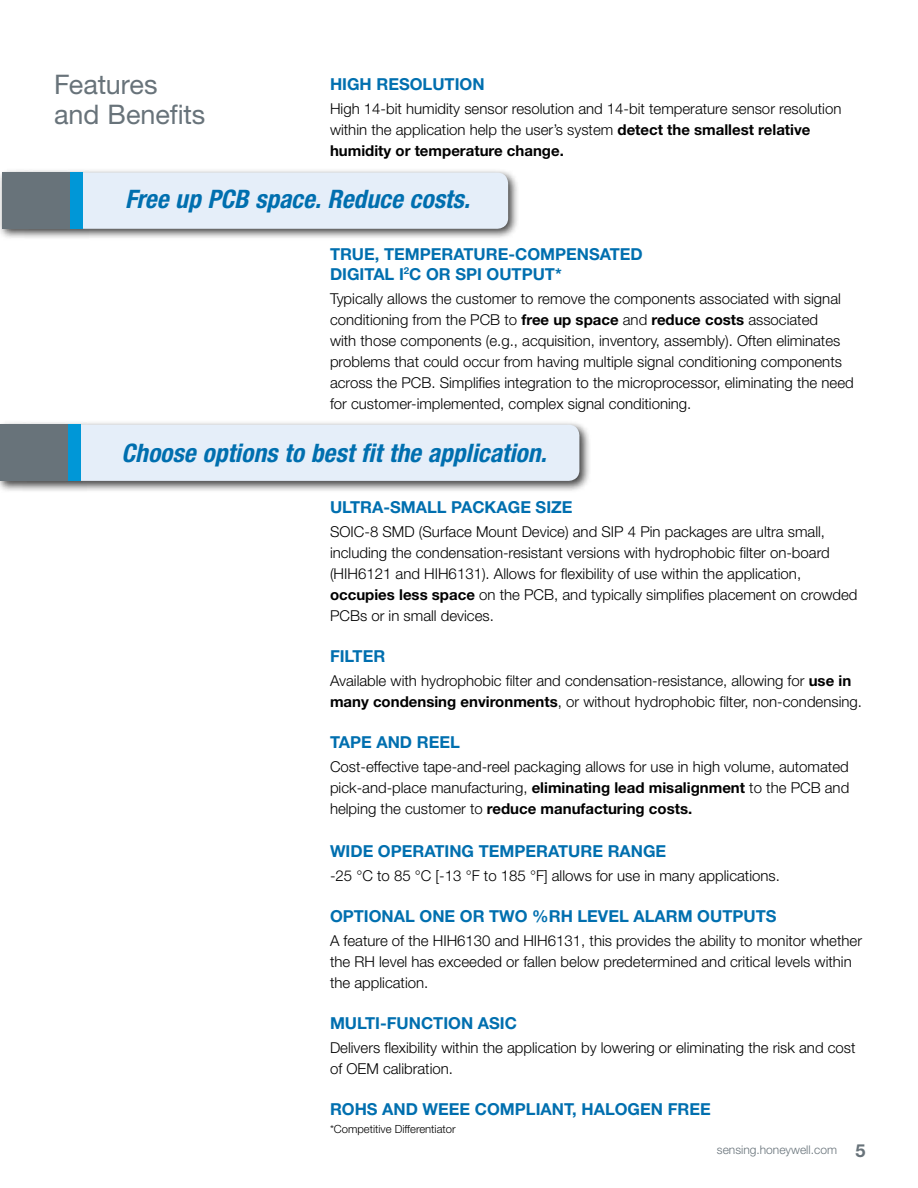
<style>
.page{position:relative;width:918px;height:1188px;background:#fff}
.page>*{position:absolute;margin:0;border:0;box-sizing:border-box;transform-origin:0 0}
.t1{font:27px/30px "Helvetica Neue LT Std";letter-spacing:-.005em;color:#68737a}
.t2{font:italic 700 condensed 25.5px "Helvetica Neue LT Std";color:#006faf}
.t3{font:700 16.5px/19.8px "Helvetica Neue LT Std";color:#006faf}
.t4{font:300 15px/21px "Helvetica Neue LT Std";color:#000}
.t5{font:300 12px "Helvetica Neue LT Std";color:#68737a}
.t6{font:300 11.25px "Helvetica Neue LT Std";color:#000}
.s1{font-weight:700}
.s2{font-weight:700;font-size:18px}
</style>
<div class="page">
<div style="left:0;top:168px;width:520px;height:73px;background:#000;opacity:.75"></div>
<div style="left:83px;top:173px;width:425px;height:56px;background:#e5eef9"></div>
<div style="left:23px;top:173px;width:60px;height:56px;background:#0097d7"></div>
<div style="left:2px;top:173px;width:68px;height:56px;background:#68737a"></div>
<div style="left:0;top:420px;width:591px;height:73px;background:#000;opacity:.75"></div>
<div style="left:81px;top:425px;width:498px;height:56px;background:#e5eef9"></div>
<div style="left:21px;top:425px;width:60px;height:56px;background:#0097d7"></div>
<div style="left:0;top:425px;width:68px;height:56px;background:#68737a"></div>
<h1 class="t1" style="left:54px;top:69px;width:153px">Features and Benefits</h1>
<p class="t3" style="left:330px;top:74px;width:156px">HIGH RESOLUTION</p>
<p class="t4" style="left:330px;top:98px;width:513px">High 14-bit humidity sensor resolution and 14-bit temperature sensor resolution within the application help the user’s system <span class="s1">detect the smallest relative humidity or temperature change.</span></p>
<h2 class="t2" style="left:125px;top:184px;width:346px">Free up PCB space. Reduce costs.</h2>
<p class="t3" style="left:330px;top:244px;width:314px">TRUE, TEMPERATURE-COMPENSATED<br>DIGITAL I<sup>2</sup>C OR SPI OUTPUT*</p>
<p class="t4" style="left:330px;top:288px;width:525px">Typically allows the customer to remove the components associated with signal conditioning from the PCB to <span class="s1">free up space</span> and <span class="s1">reduce costs</span> associated<br>with those components (e.g., acquisition, inventory, assembly). Often eliminates problems that could occur from having multiple signal conditioning components across the PCB. Simplifies integration to the microprocessor, eliminating the need for customer-implemented, complex signal conditioning.</p>
<h2 class="t2" style="left:122px;top:437px;width:427px">Choose options to best fit the application.</h2>
<p class="t3" style="left:330px;top:497px;width:244px">ULTRA-SMALL PACKAGE SIZE</p>
<p class="t4" style="left:330px;top:521px;width:529px">SOIC-8 SMD (Surface Mount Device) and SIP 4 Pin packages are ultra small, including the condensation-resistant versions with hydrophobic filter on-board (HIH6121 and HIH6131). Allows for flexibility of use within the application, <span class="s1">occupies less space</span> on the PCB, and typically simplifies placement on crowded PCBs or in small devices.</p>
<p class="t3" style="left:330px;top:646px;width:57px">FILTER</p>
<p class="t4" style="left:330px;top:670px;width:534px">Available with hydrophobic filter and condensation-resistance, allowing for <span class="s1">use in many condensing environments</span>, or without hydrophobic filter, non-condensing.</p>
<p class="t3" style="left:330px;top:732px;width:131px">TAPE AND REEL</p>
<p class="t4" style="left:330px;top:756px;width:521px;text-align:justify">Cost-effective tape-and-reel packaging allows for use in high volume, automated pick-and-place manufacturing, <span class="s1">eliminating lead misalignment</span> to the PCB and helping the customer to <span class="s1">reduce manufacturing costs.</span></p>
<p class="t3" style="left:330px;top:841px;width:338px">WIDE OPERATING TEMPERATURE RANGE</p>
<p class="t4" style="left:330px;top:865px;width:451px">-25 °C to 85 °C [-13 °F to 185 °F] allows for use in many applications.</p>
<p class="t3" style="left:330px;top:906px;width:448px">OPTIONAL ONE OR TWO %RH LEVEL ALARM OUTPUTS</p>
<p class="t4" style="left:330px;top:930px;width:534px">A feature of the HIH6130 and HIH6131, this provides the ability to monitor whether the RH level has exceeded or fallen below predetermined and critical levels within the application.</p>
<p class="t3" style="left:330px;top:1013px;width:188px">MULTI-FUNCTION ASIC</p>
<p class="t4" style="left:330px;top:1037px;width:527px">Delivers flexibility within the application by lowering or eliminating the risk and cost of OEM calibration.</p>
<p class="t3" style="left:330px;top:1099px;width:382px">ROHS AND WEEE COMPLIANT, HALOGEN FREE</p>
<p class="t6" style="left:330px;top:1122px;width:127px">*Competitive Differentiator</p>
<p class="t5" style="left:717px;top:1143px;width:150px">sensing.honeywell.com <span class="s2">5</span></p>
</div>
